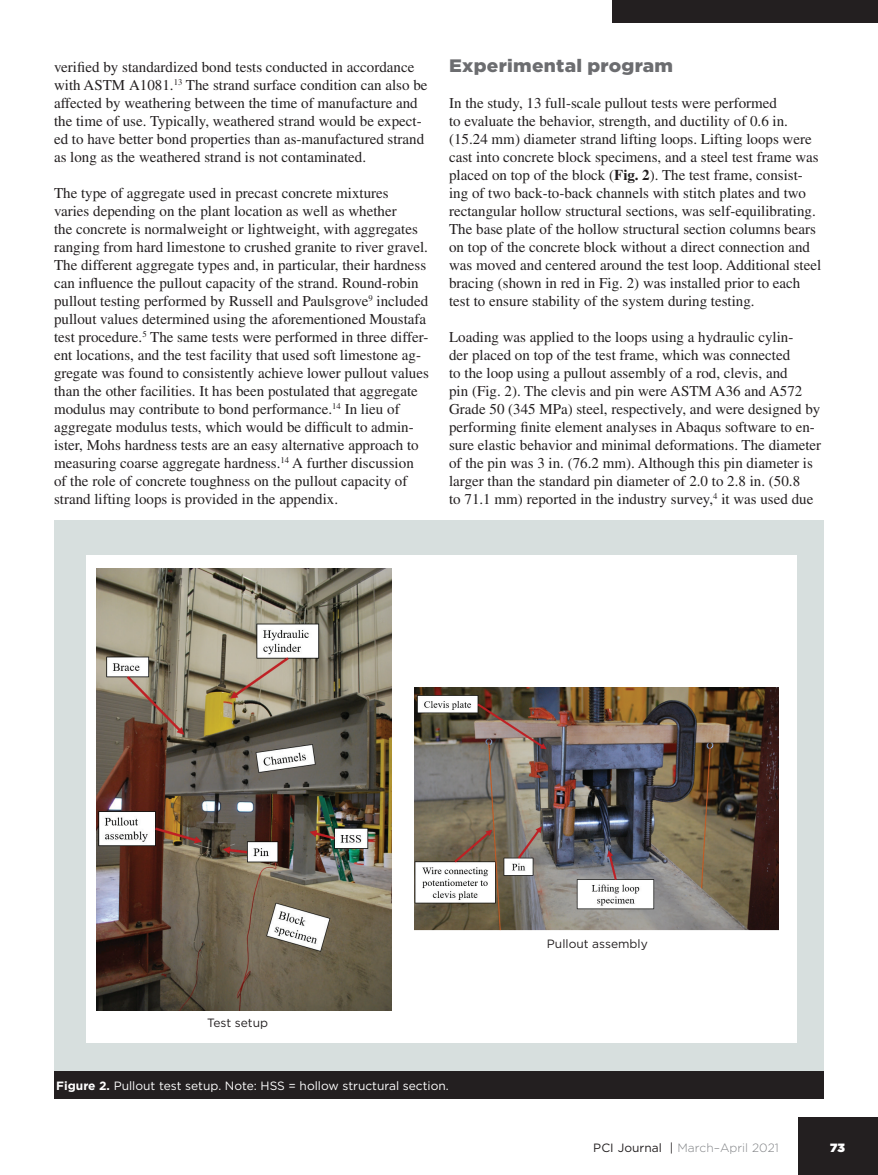
<style>
.page{position:relative;width:878px;height:1175px;background:#fff}
.page>*{position:absolute;margin:0;border:0;box-sizing:border-box;transform-origin:0 0}
.Subhead{font:900 18px "Gotham";letter-spacing:.015em;color:#6c6d70;scale:1.06 1}
.Body{font:15px/18px "Times LT Std";color:#231f20}
.Figure_caption{font:12px "Gotham";color:#fff}
.t1{font:300 12px "Gotham";color:#808285}
.Figure_caption_black{font:12px "Gotham";color:#231f20}
.t2{font:900 12px "Gotham";color:#fff}
.s1{font-weight:700}
.s2{font-weight:400;color:#231f20}
</style>
<div class="page">
<div style="left:612px;top:0;width:266px;height:23px;background:#231f20"></div>
<div style="left:798px;top:1117px;width:80px;height:57px;background:#231f20"></div>
<div style="left:54px;top:520px;width:770px;height:551px;background:#d7dfde"></div>
<div style="left:54px;top:1071px;width:770px;height:27px;background:#231f20"></div>
<div style="left:86px;top:555px;width:710px;height:488px;background:#fff"></div>
<img style="left:96px;top:569px;width:296px;height:441px">
<img style="left:415px;top:687px;width:363px;height:244px">
<p class="Body" style="left:54px;top:58px;width:375px">verified by standardized bond tests conducted in accordance with ASTM A1081.<sup>13</sup> The strand surface condition can also be affected by weathering between the time of manufacture and the time of use. Typically, weathered strand would be expect&shy;ed to have better bond properties than as-manufactured strand as long as the weathered strand is not contaminated.</p>
<p class="Body" style="left:54px;top:184px;width:376px">The type of aggregate used in precast concrete mixtures<br>varies depending on the plant location as well as whether<br>the concrete is normalweight or lightweight, with aggregates ranging from hard limestone to crushed granite to river gravel.<br>The different aggregate types and, in particular, their hardness can influence the pullout capacity of the strand. Round-robin pullout testing performed by Russell and Paulsgrove<sup>9</sup> included pullout values determined using the aforementioned Moustafa test procedure.<sup>5</sup> The same tests were performed in three differ&shy;ent locations, and the test facility that used soft limestone ag&shy;gregate was found to consistently achieve lower pullout values than the other facilities. It has been postulated that aggregate modulus may contribute to bond performance.<sup>14</sup> In lieu of aggregate modulus tests, which would be difficult to admin&shy;ister, Mohs hardness tests are an easy alternative approach to measuring coarse aggregate hardness.<sup>14</sup> A further discussion of the role of concrete toughness on the pullout capacity of strand lifting loops is provided in the appendix.</p>
<p class="Subhead" style="left:449px;top:53px;width:213px">Experimental program</p>
<p class="Body" style="left:449px;top:94px;width:373px">In the study, 13 full-scale pullout tests were performed<br>to evaluate the behavior, strength, and ductility of 0.6 in. (15.24 mm) diameter strand lifting loops. Lifting loops were cast into concrete block specimens, and a steel test frame was placed on top of the block (<span class="s1">Fig. 2</span>). The test frame, consist&shy;ing of two back-to-back channels with stitch plates and two rectangular hollow structural sections, was self-equilibrating.<br>The base plate of the hollow structural section columns bears on top of the concrete block without a direct connection and was moved and centered around the test loop. Additional steel bracing (shown in red in Fig. 2) was installed prior to each test to ensure stability of the system during testing.</p>
<p class="Body" style="left:449px;top:328px;width:373px">Loading was applied to the loops using a hydraulic cylin-<br>der placed on top of the test frame, which was connected<br>to the loop using a pullout assembly of a rod, clevis, and<br>pin (Fig. 2). The clevis and pin were ASTM A36 and A572<br>Grade 50 (345 MPa) steel, respectively, and were designed by performing finite element analyses in Abaqus software to en&shy;sure elastic behavior and minimal deformations. The diameter of the pin was 3 in. (76.2 mm). Although this pin diameter is larger than the standard pin diameter of 2.0 to 2.8 in. (50.8<br>to 71.1 mm) reported in the industry survey,<sup>4</sup> it was used due</p>
<p class="Figure_caption_black" style="left:207px;top:1015px;width:62px">Test setup</p>
<p class="Figure_caption_black" style="left:547px;top:935px;width:102px">Pullout assembly</p>
<p class="Figure_caption" style="left:56px;top:1077px;width:394px"><span class="s1">Figure 2.</span> Pullout test setup. Note: HSS = hollow structural section.</p>
<p class="t1" style="left:593px;top:1140px;width:187px"><span class="s2">PCI Journal</span> <span class="s2">|</span> March–April 2021</p>
<p class="t2" style="left:830px;top:1139px;width:16px">73</p>
</div>
